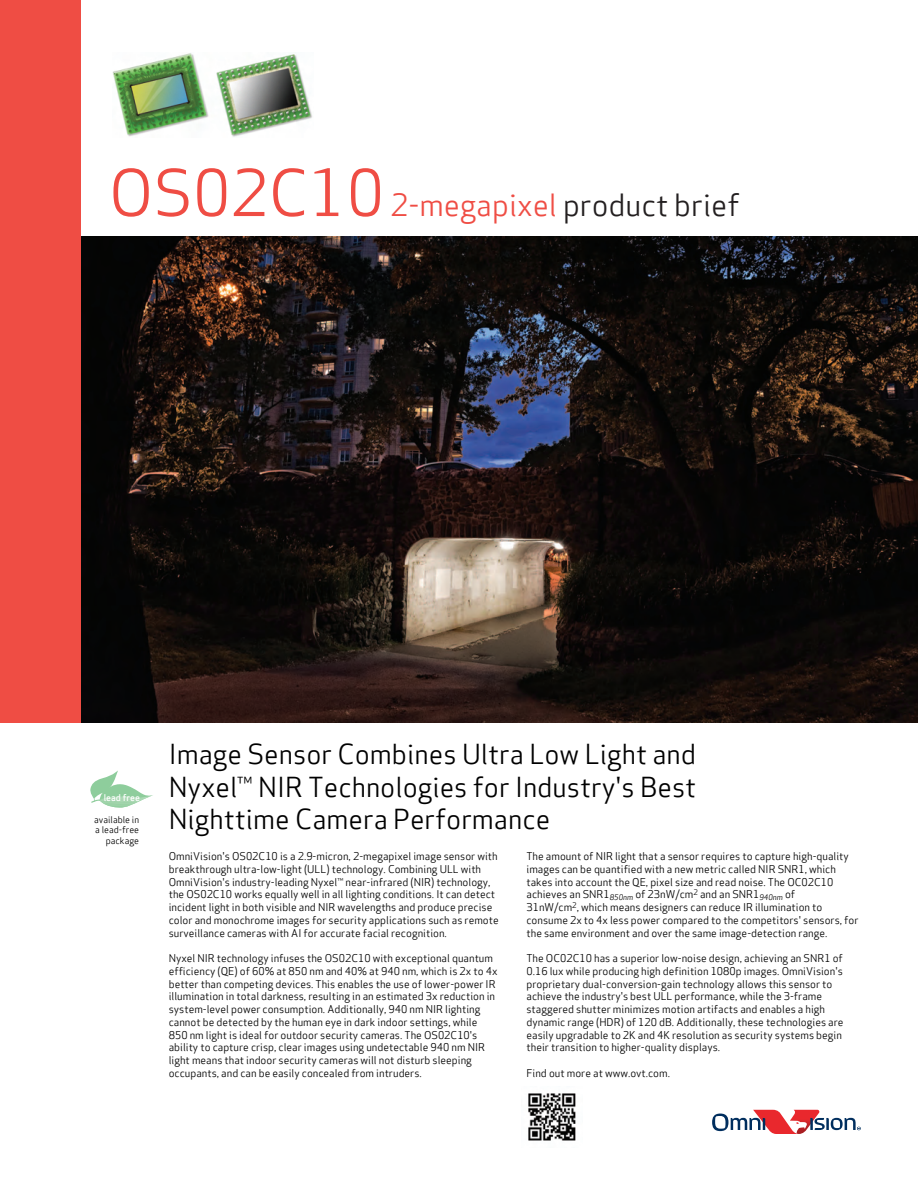
<style>
.page{position:relative;width:918px;height:1188px;background:#fff}
.page>*{position:absolute;margin:0;border:0;box-sizing:border-box;transform-origin:0 0}
.t1{font:30px "Apex Sans Book T";color:#231f20}
.t2{font:27px/32.2px "Apex Sans Book T";color:#000;text-align:justify}
.t3{font:10.5px/12.8px "Apex Sans Book T";color:#000}
.t4{font:9.15px "Apex Sans Medium T";color:#fff}
.t5{font:9px/10.5px "Apex Sans Book T";color:#000;text-align:right}
.s1{font-size:63px;color:#ef4d44}
.s2{color:#ef4d44}
</style>
<div class="page">
<img style="left:81px;top:236px;width:837px;height:486px">
<div style="left:0;top:0;width:81px;height:722px;background:#ef4d44"></div>
<svg style="left:90px;top:770px;width:63px;height:38px"></svg>
<svg style="left:712px;top:1110px;width:149px;height:24px"></svg>
<img style="left:528px;top:1093px;width:48px;height:48px">
<img style="left:112px;top:53px;width:200px;height:84px">
<h1 class="t1" style="left:109px;top:186px;width:632px"><span class="s1">OS02C10</span> <span class="s2">2-megapixel</span> product brief</h1>
<p class="t4" style="left:104px;top:792px;width:38px">lead free</p>
<p class="t5" style="left:94px;top:814px;width:46px">available in a lead-free package</p>
<h2 class="t2" style="left:169px;top:738px;width:529px">Image Sensor Combines Ultra Low Light and Nyxel™ NIR Technologies for Industry's Best Nighttime Camera Performance</h2>
<p class="t3" style="left:169px;top:850px;width:332px">OmniVision's OS02C10 is a 2.9-micron, 2-megapixel image sensor with breakthrough ultra-low-light (ULL) technology. Combining ULL with OmniVision's industry-leading Nyxel™ near-infrared (NIR) technology, the OS02C10 works equally well in all lighting conditions. It can detect incident light in both visible and NIR wavelengths and produce precise color and monochrome images for security applications such as remote surveillance cameras with AI for accurate facial recognition.</p>
<p class="t3" style="left:169px;top:952px;width:330px">Nyxel NIR technology infuses the OS02C10 with exceptional quantum efficiency (QE) of 60% at 850 nm and 40% at 940 nm, which is 2x to 4x better than competing devices. This enables the use of lower-power IR illumination in total darkness, resulting in an estimated 3x reduction in system-level power consumption. Additionally, 940 nm NIR lighting cannot be detected by the human eye in dark indoor settings, while 850 nm light is ideal for outdoor security cameras. The OS02C10's ability to capture crisp, clear images using undetectable 940 nm NIR light means that indoor security cameras will not disturb sleeping occupants, and can be easily concealed from intruders.</p>
<p class="t3" style="left:526px;top:850px;width:334px">The amount of NIR light that a sensor requires to capture high-quality images can be quantified with a new metric called NIR SNR1, which takes into account the QE, pixel size and read noise. The OC02C10 achieves an SNR1<sub>850nm</sub> of 23nW/cm<sup>2</sup> and an SNR1<sub>940nm</sub> of<br>31nW/cm<sup>2</sup>, which means designers can reduce IR illumination to consume 2x to 4x less power compared to the competitors' sensors, for the same environment and over the same image-detection range.</p>
<p class="t3" style="left:526px;top:952px;width:319px">The OC02C10 has a superior low-noise design, achieving an SNR1 of 0.16 lux while producing high definition 1080p images. OmniVision's proprietary dual-conversion-gain technology allows this sensor to achieve the industry's best ULL performance, while the 3-frame staggered shutter minimizes motion artifacts and enables a high dynamic range (HDR) of 120 dB. Additionally, these technologies are easily upgradable to 2K and 4K resolution as security systems begin their transition to higher-quality displays.</p>
<p class="t3" style="left:526px;top:1066px;width:145px">Find out more at www.ovt.com.</p>
</div>
